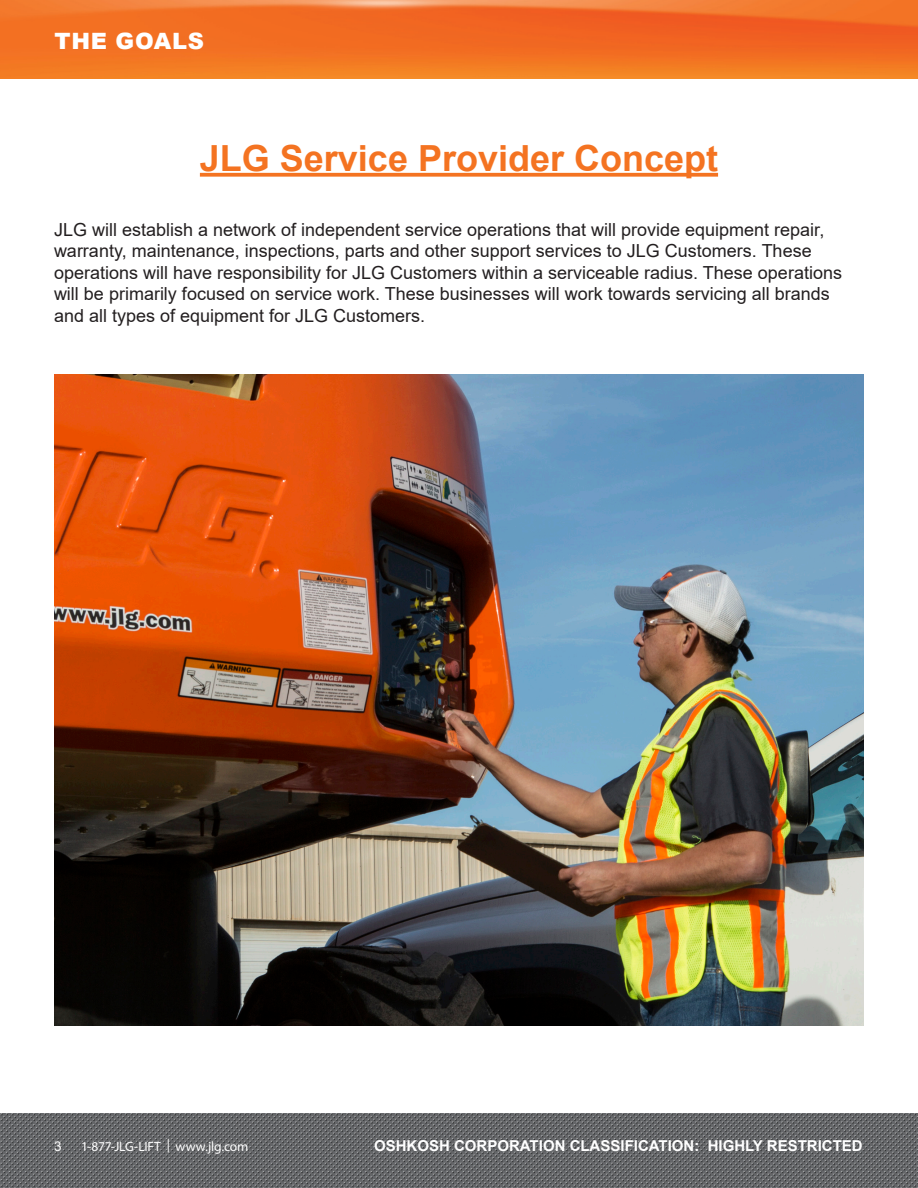
<style>
.page{position:relative;width:918px;height:1188px;background:#fff}
.page>*{position:absolute;margin:0;border:0;box-sizing:border-box;transform-origin:0 0}
.t1{font:700 36px "Arial";color:#f47321}
.t2{font:900 22.5px "Arial";letter-spacing:.035em;color:#fff}
.t3{font:18px/21.6px "Arial";color:#231f20}
.t4{font:700 15px "Arial";color:#fff}
.t5{font:13.5px "Myriad Pro";letter-spacing:-.01em;color:#fff}
.t6{font:13.5px "Arial";color:#fff}
</style>
<div class="page">
<img style="left:0;top:0;width:918px;height:78px">
<img style="left:0;top:1113px;width:918px;height:75px">
<svg style="left:200px;top:173px;width:518px;height:4px;background:#f57f35"></svg>
<img style="left:54px;top:375px;width:810px;height:651px">
<p class="t2" style="left:54px;top:24px;width:151px">THE GOALS</p>
<p class="t1" style="left:200px;top:133px;width:520px">JLG Service Provider Concept</p>
<p class="t3" style="left:54px;top:218px;width:790px">JLG will establish a network of independent service operations that will provide equipment repair, warranty, maintenance, inspections, parts and other support services to JLG Customers. These operations will have responsibility for JLG Customers within a serviceable radius. These operations will be primarily focused on service work. These businesses will work towards servicing all brands and all types of equipment for JLG Customers.</p>
<p class="t6" style="left:54px;top:1137px;width:9px">3</p>
<p class="t5" style="left:81px;top:1138px;width:169px">1-877-JLG-LIFT | www.jlg.com</p>
<p class="t4" style="left:374px;top:1135px;width:490px">OSHKOSH CORPORATION CLASSIFICATION: HIGHLY RESTRICTED</p>
</div>
